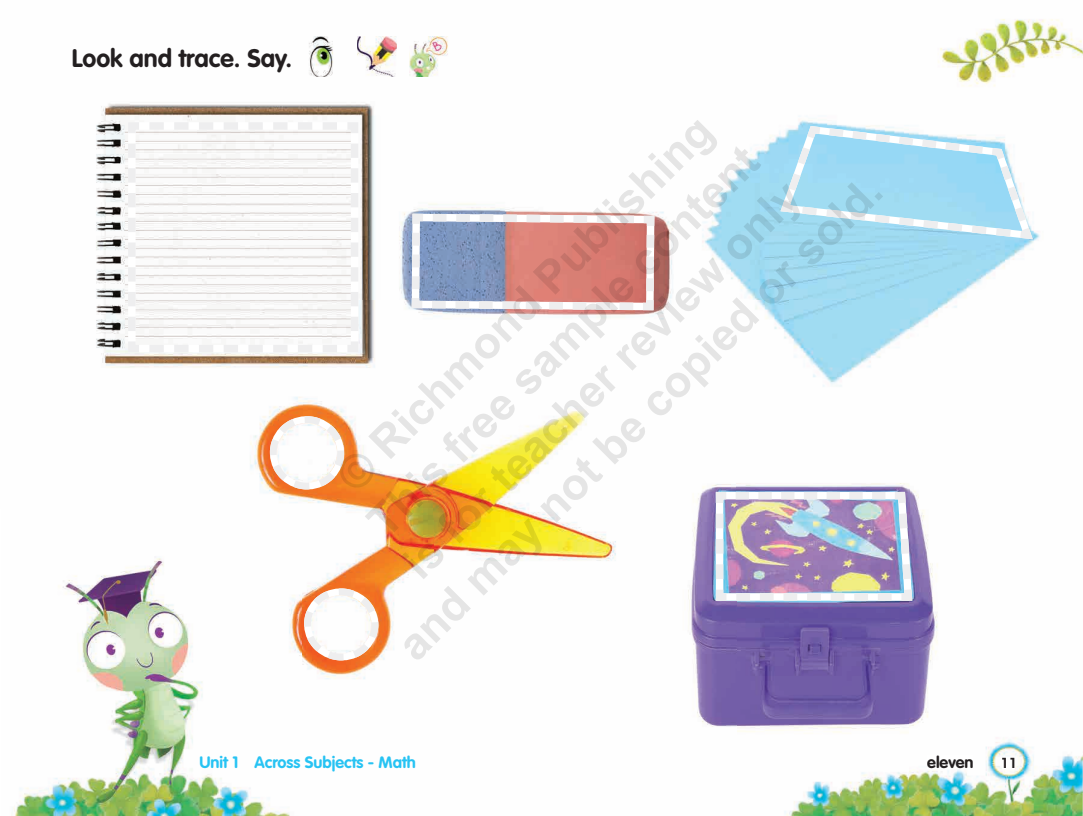
<style>
.page{position:relative;width:1083px;height:816px;background:#fff}
.page>*{position:absolute;margin:0;border:0;box-sizing:border-box;transform-origin:0 0}
.t1{font:700 45px/54px "Arial";color:rgb(0 0 0/.1);text-align:center}
.t2{font:700 25px "VAG Rounded Std";color:#231f20}
.t3{font:700 16.25px "VAG Rounded Std";color:#27c3f3}
.t4{font:700 16.25px "VAG Rounded Std";color:#231f20}
.t5{font:600 13.75px "ITC Avant Garde Std";color:#231f20}
</style>
<div class="page">
<img style="left:96px;top:36px;width:812px;height:265px">
<img style="left:908px;top:19px;width:173px;height:796px">
<img style="left:96px;top:301px;width:337px;height:215px">
<img style="left:433px;top:301px;width:476px;height:514px">
<img style="left:302px;top:516px;width:131px;height:163px">
<svg style="left:1001px;top:757px;width:13px;height:11px"></svg>
<img style="left:927px;top:755px;width:45px;height:13px">
<img style="left:304px;top:37px;width:40px;height:40px">
<img style="left:357px;top:37px;width:40px;height:40px">
<img style="left:409px;top:37px;width:40px;height:40px">
<img style="left:11px;top:509px;width:290px;height:306px">
<svg style="left:124px;top:118px;width:238px;height:238px"></svg>
<svg style="left:408px;top:210px;width:250px;height:104px;background:#c29ea5"></svg>
<img style="left:711px;top:488px;width:205px;height:116px">
<svg style="left:775px;top:122px;width:262px;height:122px"></svg>
<svg style="left:263px;top:409px;width:88px;height:84px"></svg>
<svg style="left:297px;top:581px;width:88px;height:83px"></svg>
<p class="t2" style="left:72px;top:47px;width:222px">Look and trace. Say.</p>
<p class="t1" style="left:272px;top:519px;width:664px;rotate:-45deg">© Richmond Publishing<br>This free sample content<br>is for teacher review only<br>and may not be copied or sold.</p>
<p class="t3" style="left:199px;top:755px;width:218px">Unit 1 Across Subjects - Math</p>
<p class="t4" style="left:926px;top:755px;width:48px">eleven</p>
<p class="t5" style="left:1000px;top:757px;width:18px">11</p>
</div>
